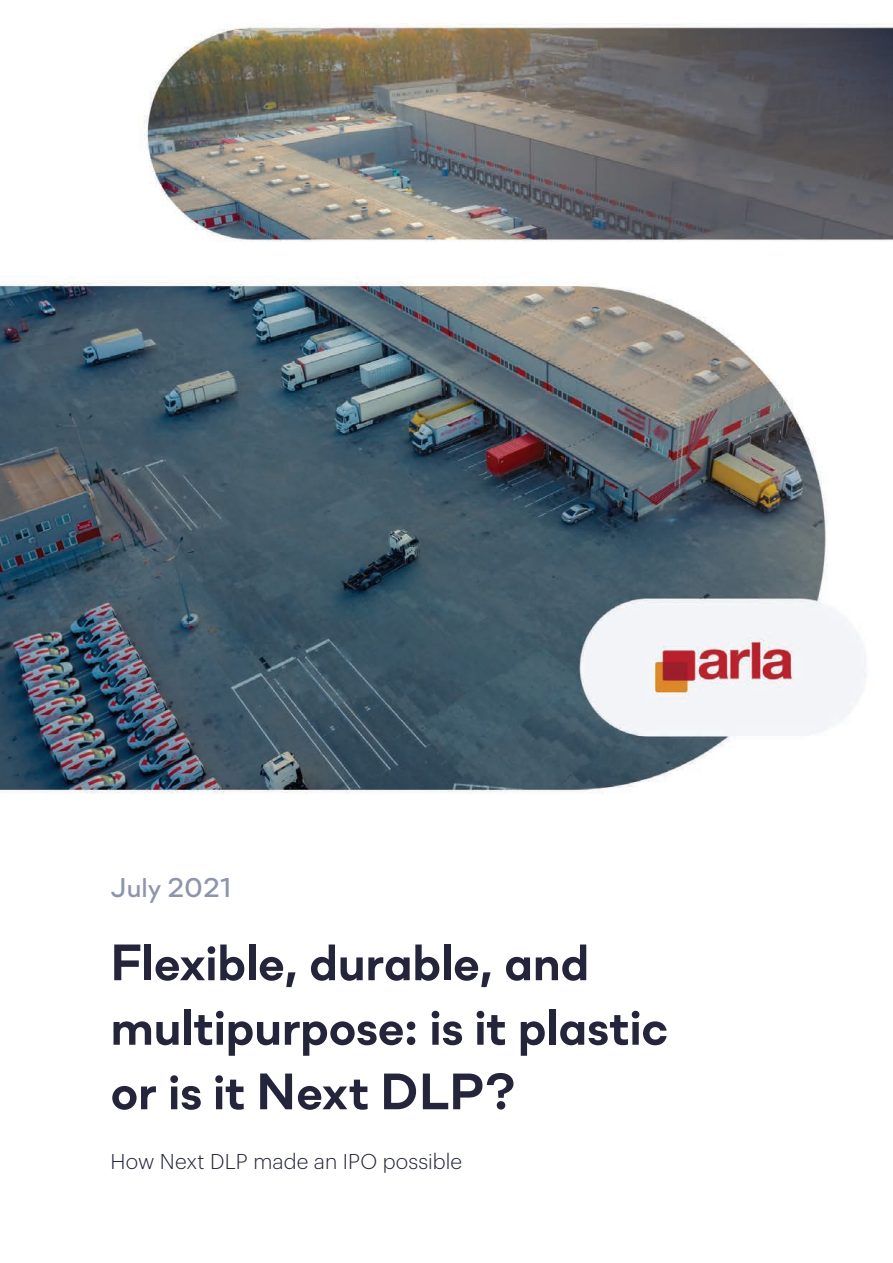
<style>
.page{position:relative;width:893px;height:1263px;background:#fff}
.page>*{position:absolute;margin:0;border:0;box-sizing:border-box;transform-origin:0 0}
.t1{font:700 51px/64.5px "Soin Sans Neue";letter-spacing:-.005em;color:#24253a}
.t2{font:500 27px "Soin Sans Neue";letter-spacing:-.005em;color:#8d95ab}
.t3{font:300 21px "Graphik";letter-spacing:.005em;color:#24253a}
</style>
<div class="page">
<img style="left:0;top:23px;width:893px;height:771px">
<p class="t2" style="left:111px;top:865px;width:124px">July 2021</p>
<p class="t1" style="left:111px;top:928px;width:559px">Flexible, durable, and multipurpose: is it plastic or is it Next DLP?</p>
<p class="t3" style="left:111px;top:1146px;width:353px">How Next DLP made an IPO possible</p>
</div>
